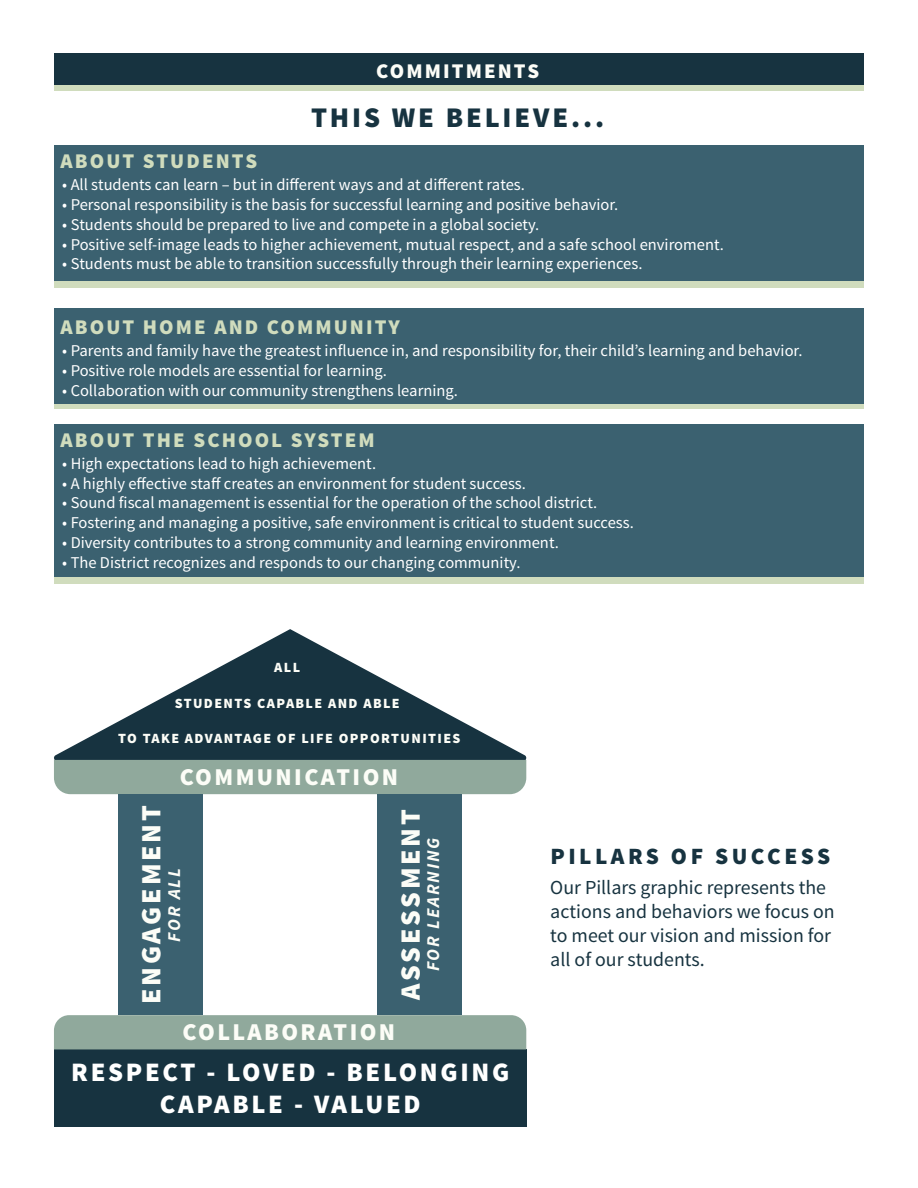
<style>
.page{position:relative;width:918px;height:1188px;background:#fff}
.page>*{position:absolute;margin:0;border:0;box-sizing:border-box;transform-origin:0 0}
.t1{font:900 28.5px "Source Sans Pro";letter-spacing:.1em;color:#173340}
.t2{font:900 27.9px "Source Sans Pro";letter-spacing:.1em;color:#fcfdf7}
.t3{font:900 26.7px/32px "Source Sans Pro";letter-spacing:.1em;color:#fff;text-align:center}
.t4{font:900 24.15px "Source Sans Pro";letter-spacing:.1em;color:#fcfdf7}
.t5{font:900 23.4px "Source Sans Pro";letter-spacing:.15em;color:#173340}
.t6{font:900 21px "Source Sans Pro";letter-spacing:.1em;color:#d0dcbd}
.t7{font:900 21px "Source Sans Pro";letter-spacing:.1em;color:#fcfdf7}
.t8{font:19.8px/23.9px "Source Sans Pro";color:#173340}
.t9{font:italic 700 18px "Source Sans Pro";letter-spacing:.1em;color:#fcfdf7}
.t10{font:16.5px "Source Sans Pro";color:#fff}
.t11{font:900 14.1px "Source Sans Pro";letter-spacing:.1em;color:#fcfdf7}
</style>
<div class="page">
<div style="left:54px;top:145px;width:810px;height:136px;background:#3b6170"></div>
<div style="left:54px;top:308px;width:810px;height:96px;background:#3b6170"></div>
<div style="left:54px;top:424px;width:810px;height:153px;background:#3b6170"></div>
<div style="left:54px;top:577px;width:810px;height:7px;background:#d0dcbd"></div>
<hr style="left:54px;top:404px;width:810px;height:4px;background:#d0dcbd">
<div style="left:54px;top:281px;width:810px;height:6px;background:#d0dcbd"></div>
<div style="left:54px;top:53px;width:810px;height:32px;background:#173340"></div>
<div style="left:54px;top:85px;width:810px;height:6px;background:#d0dcbd"></div>
<div style="left:54px;top:1049px;width:472px;height:78px;background:#173340"></div>
<svg style="left:54px;top:629px;width:473px;height:132px;fill:#173340"></svg>
<div style="left:54px;top:1015px;width:472px;height:34px;background:#90a99c"></div>
<div style="left:54px;top:760px;width:472px;height:34px;background:#90a99c"></div>
<div style="left:118px;top:794px;width:85px;height:221px;background:#3b6170"></div>
<div style="left:377px;top:794px;width:85px;height:221px;background:#3b6170"></div>
<p class="t7" style="left:376px;top:58px;width:164px">COMMITMENTS</p>
<h2 class="t1" style="left:311px;top:99px;width:295px">THIS WE BELIEVE...</h2>
<h3 class="t6" style="left:61px;top:147px;width:198px">ABOUT STUDENTS</h3>
<p class="t10" style="left:62px;top:175px;width:464px">• All students can learn – but in di˜erent ways and at di˜erent rates.</p>
<p class="t10" style="left:62px;top:194px;width:558px">• Personal responsibility is the basis for successful learning and positive behavior.</p>
<p class="t10" style="left:62px;top:214px;width:479px">• Students should be prepared to live and compete in a global society.</p>
<p class="t10" style="left:62px;top:234px;width:663px">• Positive self-image leads to higher achievement, mutual respect, and a safe school enviroment.</p>
<p class="t10" style="left:62px;top:254px;width:582px">• Students must be able to transition successfully through their learning experiences.</p>
<h3 class="t6" style="left:61px;top:313px;width:341px">ABOUT HOME AND COMMUNITY</h3>
<p class="t10" style="left:62px;top:340px;width:742px">• Parents and family have the greatest influence in, and responsibility for, their child’s learning and behavior.</p>
<p class="t10" style="left:62px;top:360px;width:326px">• Positive role models are essential for learning.</p>
<p class="t10" style="left:62px;top:380px;width:397px">• Collaboration with our community strengthens learning.</p>
<h3 class="t6" style="left:61px;top:426px;width:316px">ABOUT THE SCHOOL SYSTEM</h3>
<p class="t10" style="left:62px;top:453px;width:315px">• High expectations lead to high achievement.</p>
<p class="t10" style="left:62px;top:473px;width:465px">• A highly e˜ective sta˜ creates an environment for student success.</p>
<p class="t10" style="left:62px;top:493px;width:537px">• Sound fiscal management is essential for the operation of the school district.</p>
<p class="t10" style="left:62px;top:513px;width:573px">• Fostering and managing a positive, safe environment is critical to student success.</p>
<p class="t10" style="left:62px;top:532px;width:498px">• Diversity contributes to a strong community and learning environment.</p>
<p class="t10" style="left:62px;top:552px;width:460px">• The District recognizes and responds to our changing community.</p>
<p class="t11" style="left:274px;top:658px;width:27px">ALL</p>
<p class="t11" style="left:175px;top:694px;width:227px">STUDENTS CAPABLE AND ABLE</p>
<p class="t11" style="left:118px;top:730px;width:344px">TO TAKE ADVANTAGE OF LIFE OPPORTUNITIES</p>
<p class="t4" style="left:180px;top:762px;width:220px">COMMUNICATION</p>
<p class="t2" style="left:133px;top:1004px;width:200px;rotate:-90deg">ENGAGEMENT</p>
<p class="t9" style="left:163px;top:942px;width:75px;rotate:-90deg">FOR ALL</p>
<p class="t2" style="left:392px;top:1000px;width:192px;rotate:-90deg">ASSESSMENT</p>
<p class="t9" style="left:422px;top:971px;width:135px;rotate:-90deg">FOR LEARNING</p>
<p class="t4" style="left:183px;top:1016px;width:214px">COLLABORATION</p>
<p class="t3" style="left:71px;top:1058px;width:440px">RESPECT - LOVED - BELONGING<br>CAPABLE - VALUED</p>
<h3 class="t5" style="left:550px;top:841px;width:281px">PILLARS OF SUCCESS</h3>
<p class="t8" style="left:550px;top:876px;width:286px">Our Pillars graphic represents the actions and behaviors we focus on to meet our vision and mission for all of our students.</p>
</div>
